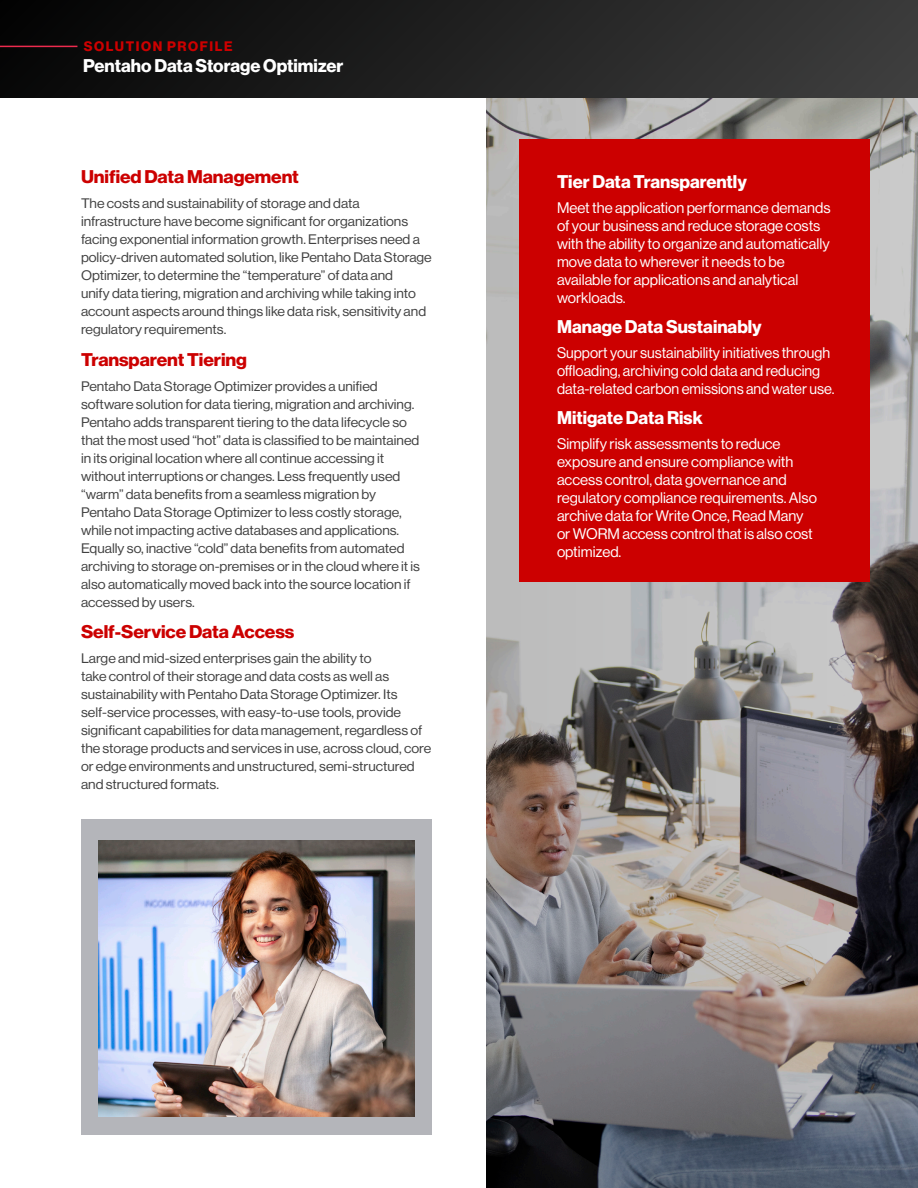
<style>
.page{position:relative;width:918px;height:1188px;background:#fff}
.page>*{position:absolute;margin:0;border:0;box-sizing:border-box;transform-origin:0 0}
.Callout_Headline_White{font:18px "N Haas Grotesk DS Pro 75 Bd";color:#fff}
.Primary-Subhead-Red{font:18px "N Haas Grotesk DS Pro 75 Bd";letter-spacing:-.005em;color:#c00;scale:1.05 1}
.Callout_Body_-_White{font:15px/18px "N Haas Grotesk DS Pro 55 Rg";color:#fff}
.Body{font:13.5px/18px "N Haas Grotesk DS Pro 55 Rg";color:#414141;scale:1.05 1}
.t1{font:13.5px "N Haas Grotesk DS Pro 75 Bd";letter-spacing:.115em;color:#c00}
</style>
<div class="page">
<div style="left:0;top:0;width:918px;height:98px;background:linear-gradient(to right,#040404,#3d3d3d)"></div>
<hr style="left:0;top:46px;width:77px;height:1px;background:#ed2b4e">
<div style="left:81px;top:820px;width:351px;height:315px;background:#b4b5ba"></div>
<img style="left:98px;top:841px;width:316px;height:275px">
<img style="left:486px;top:98px;width:432px;height:1090px">
<div style="left:519px;top:140px;width:351px;height:442px;background:#c00"></div>
<p class="t1" style="left:84px;top:38px;width:150px">SOLUTION PROFILE</p>
<h1 class="Callout_Headline_White" style="left:83px;top:55px;width:262px">Pentaho Data Storage Optimizer</h1>
<p class="Primary-Subhead-Red" style="left:81px;top:167px;width:209px">Unified Data Management</p>
<p class="Body" style="left:81px;top:195px;width:336px">The costs and sustainability of storage and data infrastructure have become significant for organizations facing exponential information growth. Enterprises need a policy-driven automated solution, like Pentaho Data Storage Optimizer, to determine the “temperature” of data and<br>unify data tiering, migration and archiving while taking into account aspects around things like data risk, sensitivity and regulatory requirements.</p>
<p class="Primary-Subhead-Red" style="left:81px;top:349px;width:160px">Transparent Tiering</p>
<p class="Body" style="left:81px;top:377px;width:324px">Pentaho Data Storage Optimizer provides a unified software solution for data tiering, migration and archiving.<br>Pentaho adds transparent tiering to the data lifecycle so that the most used “hot” data is classified to be maintained in its original location where all continue accessing it without interruptions or changes. Less frequently used “warm” data benefits from a seamless migration by Pentaho Data Storage Optimizer to less costly storage, while not impacting active databases and applications.<br>Equally so, inactive “cold” data benefits from automated archiving to storage on-premises or in the cloud where it is also automatically moved back into the source location if accessed by users.</p>
<p class="Primary-Subhead-Red" style="left:81px;top:621px;width:205px">Self-Service Data Access</p>
<p class="Body" style="left:81px;top:649px;width:335px">Large and mid-sized enterprises gain the ability to<br>take control of their storage and data costs as well as sustainability with Pentaho Data Storage Optimizer. Its self-service processes, with easy-to-use tools, provide significant capabilities for data management, regardless of the storage products and services in use, across cloud, core or edge environments and unstructured, semi-structured and structured formats.</p>
<p class="Callout_Headline_White" style="left:557px;top:171px;width:191px">Tier Data Transparently</p>
<p class="Callout_Body_-_White" style="left:557px;top:199px;width:275px">Meet the application performance demands of your business and reduce storage costs with the ability to organize and automatically move data to wherever it needs to be available for applications and analytical workloads.</p>
<p class="Callout_Headline_White" style="left:557px;top:316px;width:206px">Manage Data Sustainably</p>
<p class="Callout_Body_-_White" style="left:557px;top:344px;width:279px">Support your sustainability initiatives through offloading, archiving cold data and reducing data-related carbon emissions and water use.</p>
<p class="Callout_Headline_White" style="left:557px;top:407px;width:147px">Mitigate Data Risk</p>
<p class="Callout_Body_-_White" style="left:557px;top:435px;width:262px">Simplify risk assessments to reduce exposure and ensure compliance with access control, data governance and regulatory compliance requirements. Also archive data for Write Once, Read Many or WORM access control that is also cost optimized.</p>
</div>
